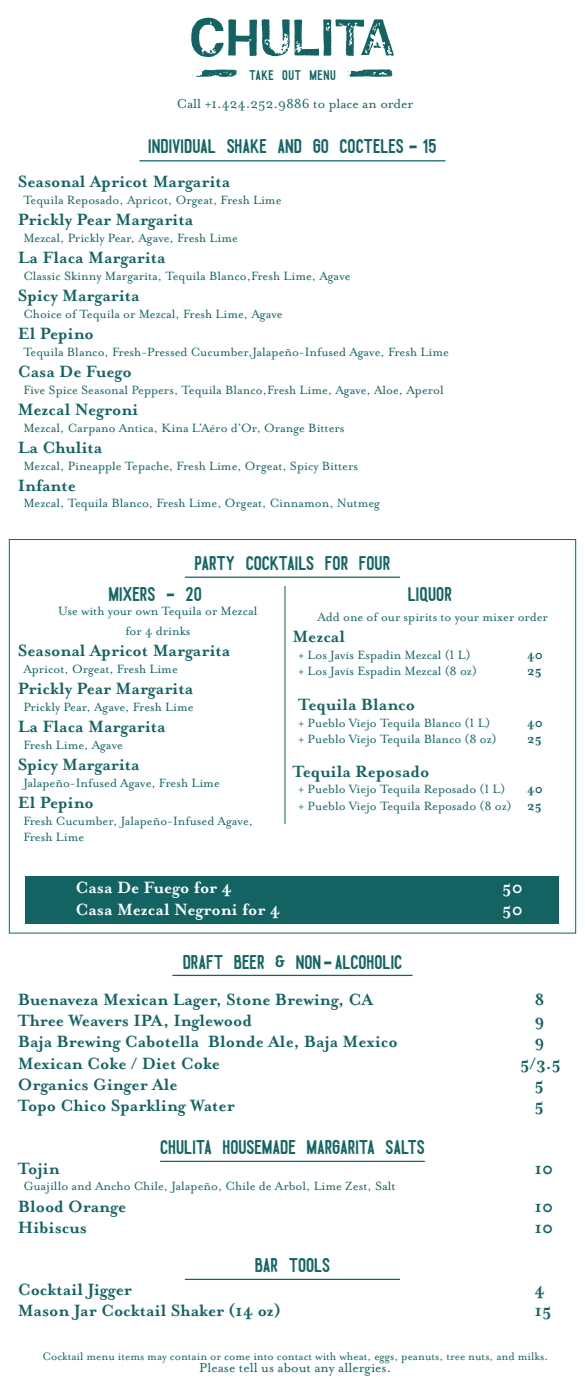
<style>
.page{position:relative;width:585px;height:1395px;background:#fff}
.page>*{position:absolute;margin:0;border:0;box-sizing:border-box;transform-origin:0 0}
.t1{font:21.25px/31.2px "Draconian";color:#136363}
.t2{font:700 18.75px "Mrs Eaves OT";color:#136363}
.t3{font:700 18.75px "Mrs Eaves OT";color:#fff}
.t4{font:15px "Mrs Eaves OT";color:#136363}
.t5{font:15px "Draconian";letter-spacing:.03em;color:#136363}
.t6{font:13.75px/16.2px "Mrs Eaves OT";color:#136363;text-align:center}
.t7{font:700 13.75px "Mrs Eaves OT";color:#136363}
.t8{font:12.5px "Mrs Eaves OT";color:#136363}
.s1{font-family:"Hand Stamp Swiss Rough Sans Reg STD"}
.s2{font-weight:700}
.s3{font-family:"Hand Stamp Swiss Rough Sans Reg STD";font-size:16.25px}
</style>
<div class="page">
<svg style="left:347px;top:69px;width:45px;height:8px"></svg>
<svg style="left:191px;top:18px;width:203px;height:39px"></svg>
<svg style="left:192px;top:69px;width:45px;height:8px"></svg>
<hr style="left:139px;top:160px;width:307px;height:1px;background:#136363">
<hr style="left:185px;top:1279px;width:215px;height:1px;background:#136363">
<hr style="left:160px;top:1161px;width:265px;height:1px;background:#136363">
<hr style="left:172px;top:975px;width:241px;height:1px;background:#136363">
<hr style="left:185px;top:577px;width:215px;height:1px;background:#136363">
<div style="left:25px;top:876px;width:535px;height:47px;background:#136363"></div>
<hr style="left:285px;top:586px;width:1px;height:238px;background:#136363">
<p class="t5" style="left:249px;top:67px;width:88px">TAKE OUT MENU</p>
<p class="t4" style="left:177px;top:95px;width:238px">Call +1.424.252.9886 to place an order</p>
<h1 class="t1" style="left:148px;top:133px;width:290px">INDIVIDUAL SHAKE AND GO COCTELES <span class="s1">-</span> 15</h1>
<h2 class="t2" style="left:18px;top:171px;width:214px">Seasonal Apricot Margarita</h2>
<p class="t6" style="left:23px;top:192px;width:260px">Tequila Reposado, Apricot, Orgeat, Fresh Lime</p>
<h2 class="t2" style="left:18px;top:209px;width:177px">Prickly Pear Margarita</h2>
<p class="t6" style="left:23px;top:230px;width:216px">Mezcal, Prickly Pear, Agave, Fresh Lime</p>
<h2 class="t2" style="left:18px;top:247px;width:149px">La Flaca Margarita</h2>
<p class="t6" style="left:23px;top:268px;width:329px">Classic Skinny Margarita, Tequila Blanco,Fresh Lime, Agave</p>
<h2 class="t2" style="left:18px;top:285px;width:124px">Spicy Margarita</h2>
<p class="t6" style="left:23px;top:306px;width:261px">Choice of Tequila or Mezcal, Fresh Lime, Agave</p>
<h2 class="t2" style="left:18px;top:323px;width:78px">El Pepino</h2>
<p class="t6" style="left:23px;top:344px;width:427px">Tequila Blanco, Fresh-Pressed Cucumber,Jalapeño-Infused Agave, Fresh Lime</p>
<h2 class="t2" style="left:18px;top:361px;width:116px">Casa De Fuego</h2>
<p class="t6" style="left:23px;top:382px;width:422px">Five Spice Seasonal Peppers, Tequila Blanco,Fresh Lime, Agave, Aloe, Aperol</p>
<h2 class="t2" style="left:18px;top:399px;width:122px">Mezcal Negroni</h2>
<p class="t6" style="left:23px;top:420px;width:323px">Mezcal, Carpano Antica, Kina L’Aéro d’Or, Orange Bitters</p>
<h2 class="t2" style="left:18px;top:437px;width:86px">La Chulita</h2>
<p class="t6" style="left:23px;top:458px;width:336px">Mezcal, Pineapple Tepache, Fresh Lime, Orgeat, Spicy Bitters</p>
<h2 class="t2" style="left:18px;top:475px;width:60px">Infante</h2>
<p class="t6" style="left:23px;top:495px;width:358px">Mezcal, Tequila Blanco, Fresh Lime, Orgeat, Cinnamon, Nutmeg</p>
<h1 class="t1" style="left:108px;top:549px;width:283px;text-indent:86px">PARTY COCKTAILS FOR FOUR<br>MIXERS <span class="s1">-</span> 20</h1>
<p class="t6" style="left:58px;top:601px;width:201px;line-height:20px">Use with your own Tequila or Mezcal for 4 drinks</p>
<h2 class="t2" style="left:18px;top:640px;width:214px">Seasonal Apricot Margarita</h2>
<p class="t6" style="left:23px;top:661px;width:156px">Apricot, Orgeat, Fresh Lime</p>
<h2 class="t2" style="left:18px;top:678px;width:177px">Prickly Pear Margarita</h2>
<p class="t6" style="left:23px;top:699px;width:172px">Prickly Pear, Agave, Fresh Lime</p>
<h2 class="t2" style="left:18px;top:716px;width:149px">La Flaca Margarita</h2>
<p class="t6" style="left:23px;top:737px;width:101px">Fresh Lime, Agave</p>
<h2 class="t2" style="left:18px;top:754px;width:124px">Spicy Margarita</h2>
<p class="t6" style="left:23px;top:775px;width:198px">Jalapeño-Infused Agave, Fresh Lime</p>
<h2 class="t2" style="left:18px;top:792px;width:78px">El Pepino</h2>
<p class="t6" style="left:23px;top:813px;width:231px;text-align:left">Fresh Cucumber, Jalapeño-Infused Agave,<br>Fresh Lime</p>
<h1 class="t1" style="left:408px;top:581px;width:46px">LIQUOR</h1>
<p class="t6" style="left:317px;top:609px;width:232px">Add one of our spirits to your mixer order</p>
<h2 class="t2" style="left:292px;top:627px;width:54px">Mezcal</h2>
<p class="t6" style="left:298px;top:647px;width:174px">+ Los Javis Espadin Mezcal (1 L)</p>
<p class="t7" style="left:527px;top:648px;width:17px">40</p>
<p class="t6" style="left:298px;top:663px;width:180px">+ Los Javis Espadin Mezcal (8 oz)</p>
<p class="t7" style="left:527px;top:664px;width:16px">25</p>
<h2 class="t2" style="left:298px;top:695px;width:119px">Tequila Blanco</h2>
<p class="t6" style="left:298px;top:715px;width:194px">+ Pueblo Viejo Tequila Blanco (1 L)</p>
<p class="t7" style="left:527px;top:715px;width:17px">40</p>
<p class="t6" style="left:298px;top:731px;width:200px">+ Pueblo Viejo Tequila Blanco (8 oz)</p>
<p class="t7" style="left:527px;top:731px;width:16px">25</p>
<h2 class="t2" style="left:292px;top:761px;width:138px">Tequila Reposado</h2>
<p class="t6" style="left:298px;top:781px;width:209px">+ Pueblo Viejo Tequila Reposado (1 L)</p>
<p class="t6" style="left:298px;top:781px;width:246px;text-align:right"><span class="s2">40<br></span>+ Pueblo Viejo Tequila Reposado (8 oz) <span class="s2">25</span></p>
<h2 class="t3" style="left:75px;top:878px;width:158px">Casa De Fuego for 4</h2>
<h2 class="t3" style="left:502px;top:878px;width:22px">50</h2>
<h2 class="t3" style="left:75px;top:899px;width:206px">Casa Mezcal Negroni for 4</h2>
<h2 class="t3" style="left:502px;top:899px;width:22px">50</h2>
<h1 class="t1" style="left:183px;top:948px;width:221px">DRAFT BEER <span class="s3">&amp;</span> NON <span class="s1">-</span> ALCOHOLIC</h1>
<h2 class="t2" style="left:18px;top:989px;width:357px">Buenaveza Mexican Lager, Stone Brewing, CA</h2>
<h2 class="t2" style="left:535px;top:989px;width:12px">8</h2>
<h2 class="t2" style="left:18px;top:1010px;width:236px">Three Weavers IPA, Inglewood</h2>
<h2 class="t2" style="left:535px;top:1010px;width:11px">9</h2>
<h2 class="t2" style="left:18px;top:1032px;width:381px">Baja Brewing Cabotella Blonde Ale, Baja Mexico</h2>
<h2 class="t2" style="left:535px;top:1032px;width:11px">9</h2>
<h2 class="t2" style="left:18px;top:1053px;width:204px">Mexican Coke / Diet Coke</h2>
<h2 class="t2" style="left:520px;top:1053px;width:42px">5/3.5</h2>
<h2 class="t2" style="left:18px;top:1074px;width:161px">Organics Ginger Ale</h2>
<h2 class="t2" style="left:535px;top:1074px;width:11px">5</h2>
<h2 class="t2" style="left:18px;top:1095px;width:218px">Topo Chico Sparkling Water</h2>
<h2 class="t2" style="left:535px;top:1095px;width:11px">5</h2>
<h1 class="t1" style="left:160px;top:1133px;width:266px">CHULITA HOUSEMADE MARGARITA SALTS</h1>
<h2 class="t2" style="left:18px;top:1158px;width:43px">Tojin</h2>
<h2 class="t2" style="left:535px;top:1158px;width:20px">10</h2>
<p class="t6" style="left:23px;top:1178px;width:374px">Guajillo and Ancho Chile, Jalapeño, Chile de Arbol, Lime Zest, Salt</p>
<h2 class="t2" style="left:18px;top:1196px;width:110px">Blood Orange</h2>
<h2 class="t2" style="left:535px;top:1196px;width:20px">10</h2>
<h2 class="t2" style="left:18px;top:1217px;width:71px">Hibiscus</h2>
<h2 class="t2" style="left:535px;top:1217px;width:20px">10</h2>
<h1 class="t1" style="left:255px;top:1251px;width:77px">BAR TOOLS</h1>
<h2 class="t2" style="left:18px;top:1279px;width:116px">Cocktail Jigger</h2>
<h2 class="t2" style="left:535px;top:1279px;width:12px">4</h2>
<h2 class="t2" style="left:18px;top:1300px;width:265px">Mason Jar Cocktail Shaker (14 oz)</h2>
<h2 class="t2" style="left:535px;top:1300px;width:18px">15</h2>
<p class="t8" style="left:42px;top:1349px;width:507px">Cocktail menu items may contain or come into contact with wheat, eggs, peanuts, tree nuts, and milks.</p>
<p class="t4" style="left:199px;top:1359px;width:194px">Please tell us about any allergies.</p>
</div>
